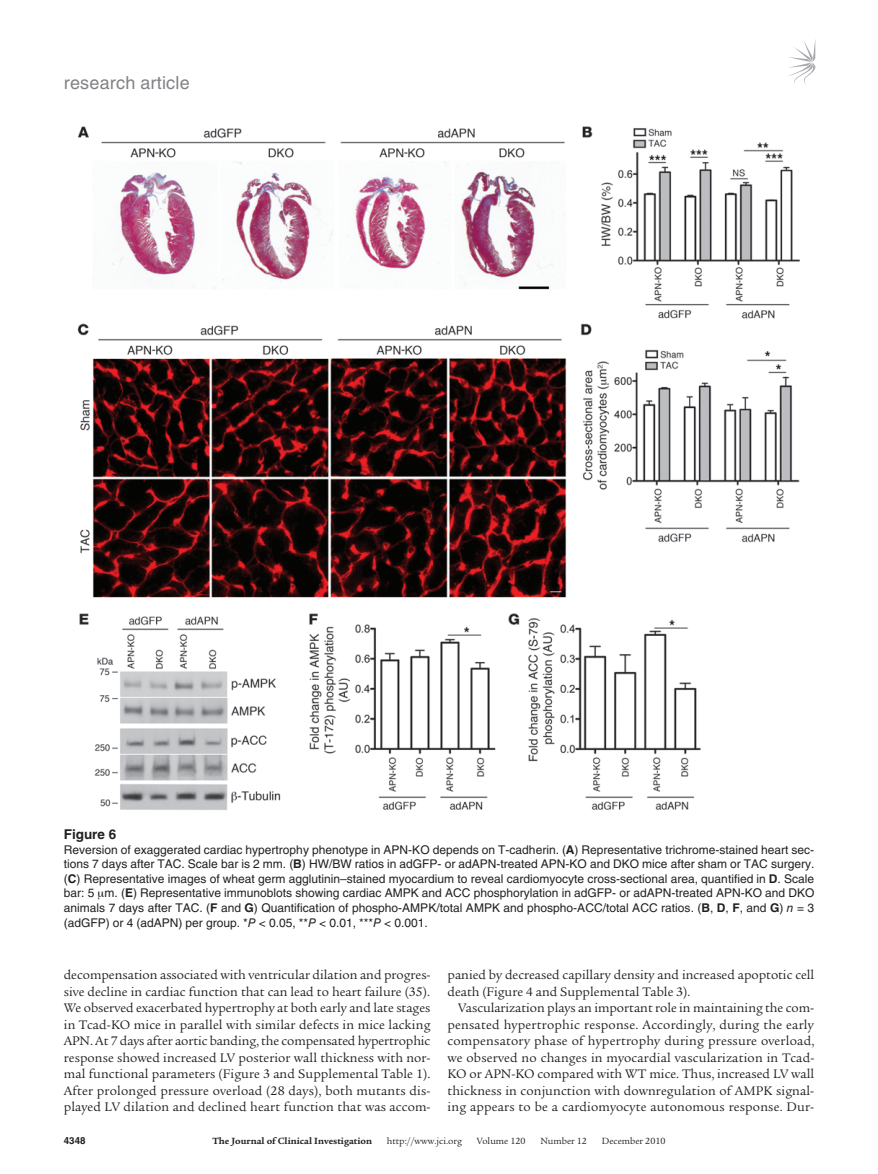
<style>
.page{position:relative;width:878px;height:1174px;background:#fff}
.page>*{position:absolute;margin:0;border:0;box-sizing:border-box;transform-origin:0 0}
.t1{font:18px "Helvetica LT Std";letter-spacing:.01em;color:#808285}
.t2{font:13.5px/16.5px "Legacy Serif Std";letter-spacing:.005em;color:#231f20;text-align:justify}
.t3{font:700 13.5px "Helvetica LT Std";color:#231f20}
.t4{font:12px/14.7px "Helvetica LT Std";color:#231f20;text-align:justify}
.t5{font:9.75px "Legacy Serif Std";color:#231f20}
.t6{font:700 9.75px "Legacy Serif Std";color:#231f20}
.t7{font:700 9.75px "Helvetica LT Std";color:#231f20}
.s1{font-weight:700}
.s2{font-style:italic}
</style>
<div class="page">
<svg style="left:789px;top:41px;width:26px;height:44px"></svg>
<img style="left:77px;top:126px;width:723px;height:684px">
<h1 class="t1" style="left:64px;top:72px;width:127px">research article</h1>
<p class="t3" style="left:64px;top:826px;width:54px">Figure 6</p>
<p class="t4" style="left:64px;top:842px;width:752px">Reversion of exaggerated cardiac hypertrophy phenotype in APN-KO depends on T-cadherin. (<span class="s1">A</span>) Representative trichrome-stained heart sec&shy;tions 7 days after TAC. Scale bar is 2 mm. (<span class="s1">B</span>) HW/BW ratios in adGFP- or adAPN-treated APN-KO and DKO mice after sham or TAC surgery. (<span class="s1">C</span>) Representative images of wheat germ agglutinin–stained myocardium to reveal cardiomyocyte cross-sectional area, quantified in <span class="s1">D</span>. Scale bar: 5 m. (<span class="s1">E</span>) Representative immunoblots showing cardiac AMPK and ACC phosphorylation in adGFP- or adAPN-treated APN-KO and DKO animals 7 days after TAC. (<span class="s1">F</span> and <span class="s1">G</span>) Quantification of phospho-AMPK/total AMPK and phospho-ACC/total ACC ratios. (<span class="s1">B</span>, <span class="s1">D</span>, <span class="s1">F</span>, and <span class="s1">G</span>) <span class="s2">n</span> = 3 (adGFP) or 4 (adAPN) per group. *<span class="s2">P</span> &lt; 0.05, **<span class="s2">P</span> &lt; 0.01, ***<span class="s2">P</span> &lt; 0.001.</p>
<p class="t2" style="left:64px;top:966px;width:368px">decompensation associated with ventricular dilation and progres&shy;sive decline in cardiac function that can lead to heart failure (35).<br>We observed exacerbated hypertrophy at both early and late stages in Tcad-KO mice in parallel with similar defects in mice lacking APN. At 7 days after aortic banding, the compensated hypertrophic response showed increased LV posterior wall thickness with nor&shy;mal functional parameters (Figure 3 and Supplemental Table 1).<br>After prolonged pressure overload (28 days), both mutants dis&shy;played LV dilation and declined heart function that was accom-</p>
<p class="t2" style="left:447px;top:966px;width:368px">panied by decreased capillary density and increased apoptotic cell death (Figure 4 and Supplemental Table 3).</p>
<p class="t2" style="left:447px;top:999px;width:368px;text-indent:11px">Vascularization plays an important role in maintaining the com&shy;pensated hypertrophic response. Accordingly, during the early compensatory phase of hypertrophy during pressure overload, we observed no changes in myocardial vascularization in Tcad-KO or APN-KO compared with WT mice. Thus, increased LV wall thickness in conjunction with downregulation of AMPK signal&shy;ing appears to be a cardiomyocyte autonomous response. Dur-</p>
<p class="t7" style="left:64px;top:1134px;width:23px">4348</p>
<p class="t6" style="left:212px;top:1135px;width:161px">The Journal of Clinical Investigation</p>
<p class="t5" style="left:387px;top:1135px;width:77px">http://www.jci.org</p>
<p class="t5" style="left:476px;top:1135px;width:50px">Volume 120</p>
<p class="t5" style="left:540px;top:1135px;width:48px">Number 12</p>
<p class="t5" style="left:601px;top:1135px;width:65px">December 2010</p>
</div>
